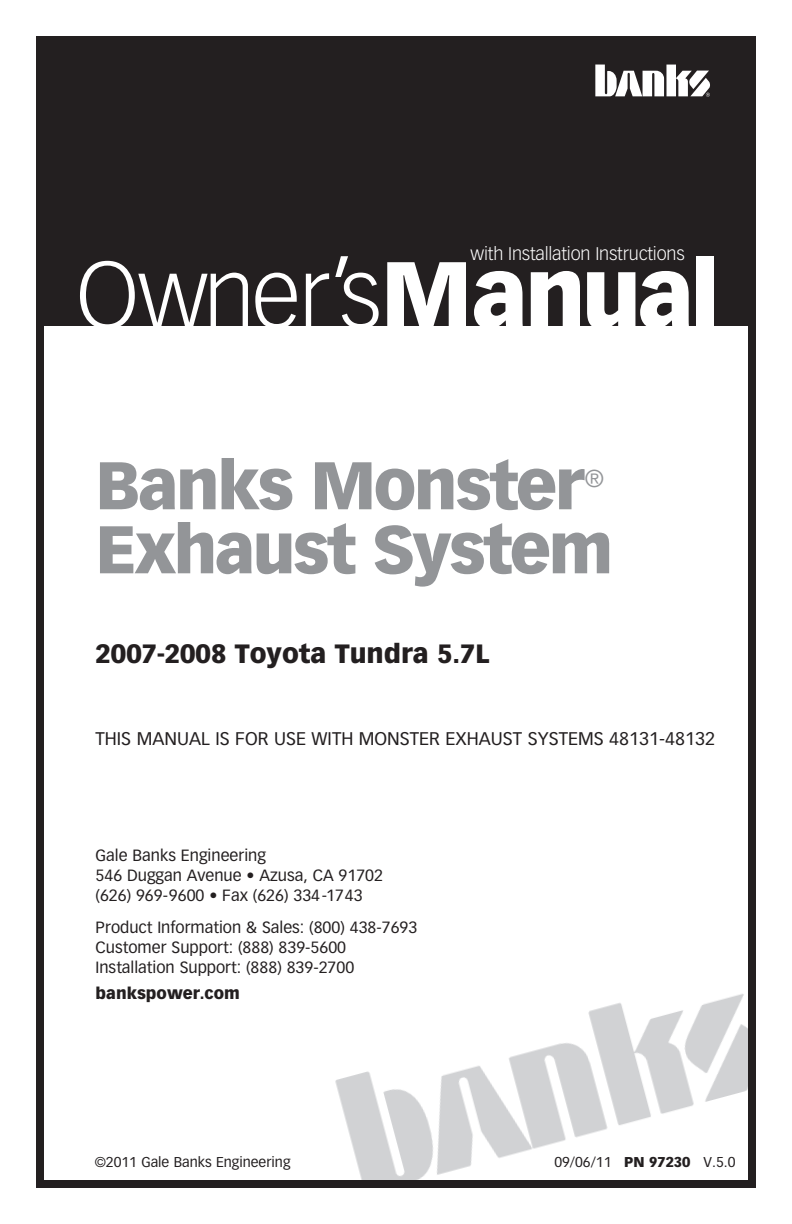
<style>
.page{position:relative;width:792px;height:1224px;background:#fff}
.page>*{position:absolute;margin:0;border:0;box-sizing:border-box;transform-origin:0 0}
.t1{font:300 92px "Vectora LT Std";letter-spacing:-.03em;color:#fff}
.t2{font:900 66px "Vectora LT Std";letter-spacing:-.04em;color:#939598}
.t3{font:900 26px "Vectora LT Std";color:#231f20}
.t4{font:24px "Vectora LT Std";color:#939598}
.t5{font:18px "Vectora LT Std";color:#231f20}
.t6{font:300 18px "Vectora LT Std";letter-spacing:-.01em;color:#fff}
.t7{font:16px/20px "Vectora LT Std";color:#231f20}
.t8{font:900 16px "Vectora LT Std";color:#231f20}
.t9{font:14px "Vectora LT Std";color:#231f20}
.s1{font-weight:900}
</style>
<div class="page">
<img style="left:335px;top:994px;width:412px;height:185px">
<div style="left:36px;top:36px;width:720px;height:1152px;border:8px solid #231f20"></div>
<div style="left:36px;top:44px;width:715px;height:281px;background:#231f20"></div>
<svg style="left:595px;top:65px;width:115px;height:32px"></svg>
<p class="t6" style="left:471px;top:243px;width:216px">with Installation Instructions</p>
<h1 class="t1" style="left:76px;top:242px;width:645px">Owner’s<span class="s1">Manual</span></h1>
<h2 class="t2" style="left:96px;top:444px;width:490px">Banks Monster</h2>
<h3 class="t4" style="left:585px;top:465px;width:21px">®</h3>
<h2 class="t2" style="left:96px;top:508px;width:519px">Exhaust System</h2>
<h3 class="t3" style="left:96px;top:638px;width:396px">2007-2008 Toyota Tundra 5.7L</h3>
<p class="t5" style="left:96px;top:728px;width:621px">THIS MANUAL IS FOR USE WITH MONSTER EXHAUST SYSTEMS 48131-48132</p>
<p class="t7" style="left:96px;top:845px;width:289px">Gale Banks Engineering<br>546 Duggan Avenue • Azusa, ca 91702 (626) 969-9600 • Fax (626) 334-1743</p>
<p class="t7" style="left:96px;top:917px;width:323px">Product Information &amp; Sales: (800) 438-7693<br>Customer Support: (888) 839-5600<br>Installation Support: (888) 839-2700</p>
<p class="t8" style="left:96px;top:983px;width:146px">bankspower.com</p>
<p class="t9" style="left:95px;top:1153px;width:197px">©2011 Gale Banks Engineering</p>
<p class="t9" style="left:554px;top:1153px;width:183px">09/06/11 <span class="s1">PN 97230</span> v.5.0</p>
</div>
